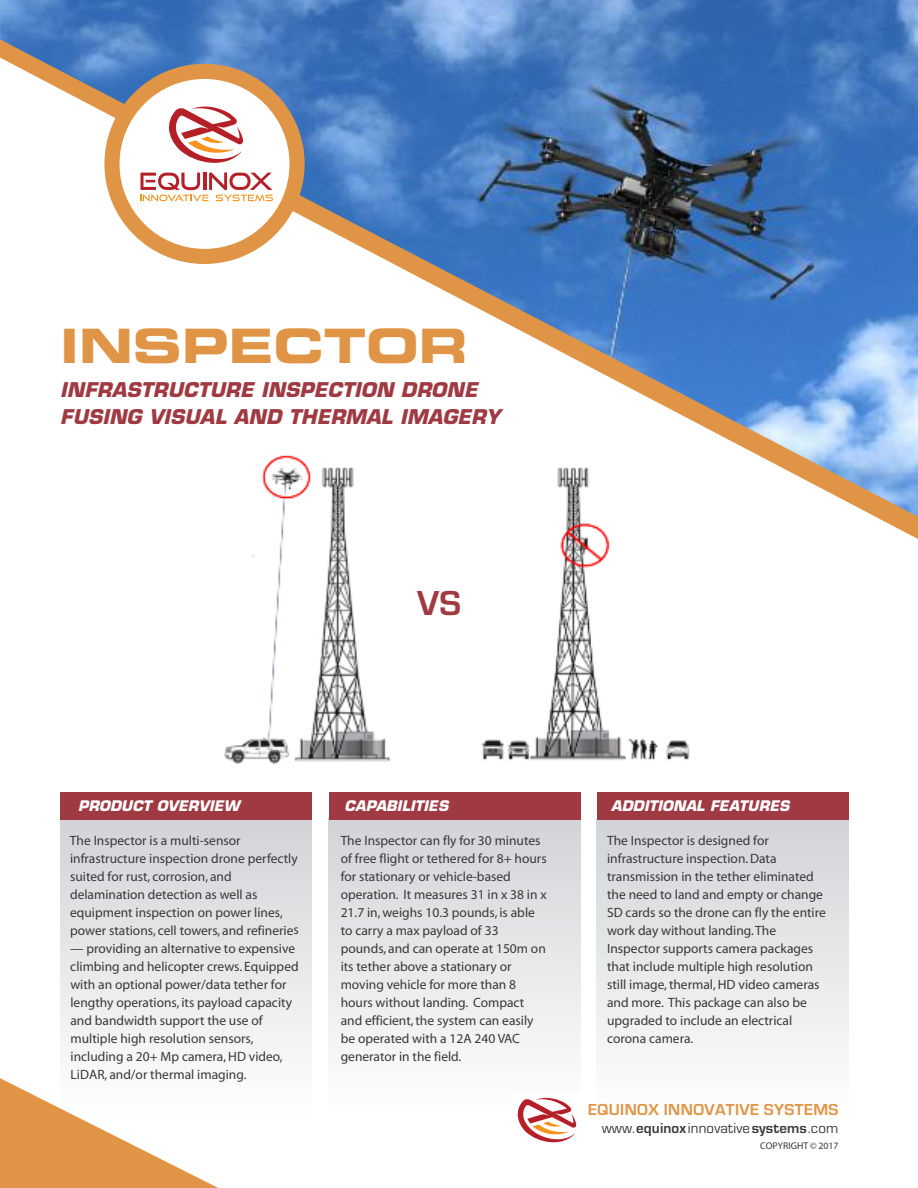
<style>
.page{position:relative;width:918px;height:1188px;background:#fff}
.page>*{position:absolute;margin:0;border:0;box-sizing:border-box;transform-origin:0 0}
.t1{font:47.4px "Eurostile Bold Extended Two";color:#e09546}
.t2{font:700 36px "Eurostile";color:#9f3a42}
.t3{font:italic 700 19.8px/27.6px "Eurostile";letter-spacing:.01em;color:#9f3a42}
.t4{font:700 16.5px "Eurostile";letter-spacing:.025em;color:#e09546}
.t5{font:15px "Eurostile";letter-spacing:.01em;color:#39383a}
.t6{font:italic 700 14.25px "Eurostile";letter-spacing:.01em;color:#fff}
.t7{font:13.5px/18px "Myriad";color:#39383a}
.t8{font:9.75px "Myriad";letter-spacing:.005em;color:#39383a}
.s1{font-weight:700}
</style>
<div class="page">
<div style="left:60px;top:820px;width:252px;height:293px;background:linear-gradient(to bottom,#d2d3d7,#fefefe)"></div>
<div style="left:329px;top:818px;width:251px;height:293px;background:linear-gradient(to bottom,#d1d3d7,#fefefe)"></div>
<div style="left:597px;top:820px;width:252px;height:293px;background:linear-gradient(to bottom,#d2d3d7,#fefefe)"></div>
<img style="left:224px;top:551px;width:167px;height:213px">
<img style="left:0;top:0;width:918px;height:517px">
<div style="left:104px;top:64px;width:201px;height:200px;background:#e09546;border-radius:50%"></div>
<div style="left:120px;top:79px;width:170px;height:170px;background:#fff;border-radius:50%"></div>
<svg style="left:140px;top:107px;width:133px;height:94px"></svg>
<div style="left:60px;top:792px;width:252px;height:28px;background:#9f3a42"></div>
<div style="left:329px;top:792px;width:252px;height:28px;background:#9f3a42"></div>
<div style="left:597px;top:792px;width:252px;height:28px;background:#9f3a42"></div>
<div style="left:514px;top:1094px;width:67px;height:52px;background:#fff"></div>
<svg style="left:517px;top:1098px;width:59px;height:45px"></svg>
<svg style="left:0;top:1059px;width:267px;height:129px"></svg>
<div style="left:481px;top:454px;width:220px;height:321px;background:#fff"></div>
<img style="left:481px;top:467px;width:209px;height:294px">
<h1 class="t1" style="left:60px;top:329px;width:409px">INSPECTOR</h1>
<h3 class="t3" style="left:60px;top:378px;width:441px">INFRASTRUCTURE INSPECTION DRONE<br>FUSING VISUAL AND THERMAL IMAGERY</h3>
<h2 class="t2" style="left:417px;top:582px;width:46px">VS</h2>
<p class="t6" style="left:78px;top:801px;width:163px">PRODUCT OVERVIEW</p>
<p class="t7" style="left:70px;top:833px;width:230px">The Inspector is a multi-sensor infrastructure inspection drone perfectly suited for rust, corrosion, and delamination detection as well as equipment inspection on power lines, power stations, cell towers, and refineries</p>
<p class="t7" style="left:70px;top:940px;width:230px">— providing an alternative to expensive climbing and helicopter crews. Equipped with an optional power/data tether for lengthy operations, its payload capacity and bandwidth support the use of multiple high resolution sensors, including a 20+ Mp camera,HD video, LiDAR, and/or thermal imaging.</p>
<p class="t6" style="left:345px;top:801px;width:105px">CAPABILITIES</p>
<p class="t6" style="left:611px;top:801px;width:180px">ADDITIONAL FEATURES</p>
<p class="t7" style="left:341px;top:832px;width:208px">The Inspector can fly for 30 minutes of free flight or tethered for 8+ hours for stationary or vehicle-based operation. It measures 31 in x 38 in x<br>21.7 in,weighs 10.3 pounds, is able to carry a max payload of 33 pounds, and can operate at 150m on its tether above a stationary or moving vehicle for more than 8 hours without landing. Compact and efficient,the system can easily be operated with a 12A 240 VAC generator in the field.</p>
<p class="t7" style="left:607px;top:832px;width:220px">The Inspector is designed for infrastructure inspection.Data transmission in the tether eliminated the need to land and empty or change SD cards so the drone can fly the entire work day without landing.The Inspector supports camera packages that include multiple high resolution still image,thermal,HD video cameras and more. This package can also be upgraded to include an electrical corona camera.</p>
<p class="t4" style="left:588px;top:1099px;width:252px">EQUINOX INNOVATIVE SYSTEMS</p>
<p class="t5" style="left:602px;top:1119px;width:238px">www.<span class="s1">equinox</span>innovative<span class="s1">systems</span>.com</p>
<p class="t8" style="left:760px;top:1142px;width:80px">COPYRIGHT © 2017</p>
</div>
